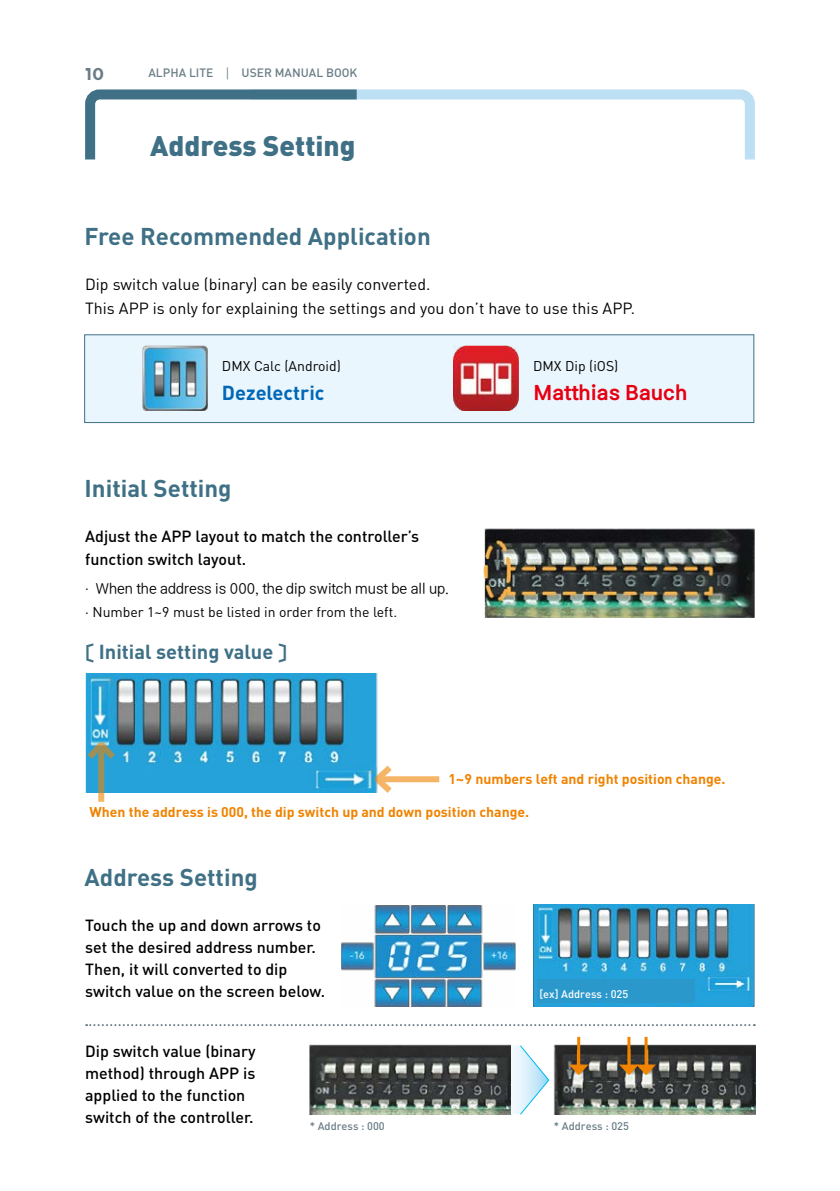
<style>
.page{position:relative;width:840px;height:1191px;background:#fff}
.page>*{position:absolute;margin:0;border:0;box-sizing:border-box;transform-origin:0 0}
.t1{font:900 28px "DIN Pro";color:#3f7085}
.t2{font:700 24px "DIN Pro";color:#3f7085}
.t3{font:700 20px "DIN Pro";color:#3f7085}
.t4{font:20px "NEXON Lv 2 Gothic OTF Bold";color:#e60012}
.t5{font:700 20px "DIN Pro";color:#0068b7}
.t6{font:500 16px/22px "DIN Pro";color:#000}
.t7{font:16px/24px "DIN Pro";color:#000}
.t8{font:16px "Adlinnaka Bold Demo";color:#6a7d87}
.t9{font:700 14px "DIN Pro";color:#f08300}
.t10{font:14px "DIN Pro";color:#000}
.t11{font:14px "NEXON Lv 2 Gothic OTF Regular";color:#000}
.t12{font:500 12px "DIN Pro";color:#6a7d87}
.t13{font:500 11px "DIN Pro";color:#6a7d87}
.t14{font:500 11px "DIN Pro";color:#fff}
.s1{font-family:"NEXON Lv 2 Gothic OTF Medium";font-weight:400}
.s2{font-family:"DIN Pro"}
.s3{font-family:"NEXON Lv 2 Gothic OTF Bold";font-weight:400}
</style>
<div class="page">
<svg style="left:366px;top:89px;width:389px;height:71px"></svg>
<svg style="left:85px;top:89px;width:281px;height:71px"></svg>
<img style="left:483px;top:529px;width:270px;height:88px">
<img style="left:553px;top:1040px;width:201px;height:74px">
<div style="left:84px;top:334px;width:669px;height:89px;background:#eaf6fd;border:1px solid #3f7085"></div>
<img style="left:453px;top:346px;width:65px;height:64px">
<img style="left:143px;top:346px;width:64px;height:64px">
<img style="left:85px;top:673px;width:293px;height:119px">
<svg style="left:98px;top:765px;width:6px;height:36px"></svg>
<svg style="left:85px;top:738px;width:36px;height:27px"></svg>
<div style="left:377px;top:776px;width:62px;height:6px;background:#f6b466"></div>
<svg style="left:370px;top:759px;width:28px;height:34px"></svg>
<svg style="left:86px;top:1024px;width:668px;height:2px"></svg>
<svg style="left:475px;top:1045px;width:74px;height:70px"></svg>
<img style="left:309px;top:1044px;width:201px;height:70px">
<img style="left:341px;top:905px;width:174px;height:101px">
<img style="left:533px;top:904px;width:221px;height:102px">
<div style="left:537px;top:979px;width:157px;height:23px;background:#2b98cc"></div>
<hr style="left:577px;top:1037px;width:3px;height:30px;background:#f08300">
<svg style="left:568px;top:1064px;width:20px;height:11px"></svg>
<hr style="left:627px;top:1037px;width:3px;height:30px;background:#f08300">
<hr style="left:644px;top:1037px;width:3px;height:30px;background:#f08300">
<svg style="left:618px;top:1064px;width:37px;height:11px"></svg>
<p class="t8" style="left:85px;top:67px;width:21px">10</p>
<p class="t12" style="left:148px;top:65px;width:210px">ALPHA LITE <span class="s1">┃</span> USER MANUAL BOOK</p>
<h1 class="t1" style="left:150px;top:127px;width:207px">Address Setting</h1>
<h2 class="t2" style="left:85px;top:220px;width:347px">Free Recommended Application</h2>
<p class="t7" style="left:85px;top:272px;width:551px">Dip switch value (binary) can be easily converted.<br>This APP is only for explaining the settings and you don’t have to use this APP.</p>
<p class="t10" style="left:222px;top:356px;width:120px">DMX Calc (Android)</p>
<p class="t5" style="left:222px;top:379px;width:104px">Dezelectric</p>
<h2 class="t2" style="left:85px;top:472px;width:148px">Initial Setting</h2>
<p class="t6" style="left:85px;top:525px;width:335px">Adjust the APP layout to match the controller’s function switch layout.</p>
<p class="t11" style="left:85px;top:581px;width:365px"><span class="s2">·</span> When the address is 000, the dip switch must be all up.</p>
<p class="t10" style="left:85px;top:602px;width:313px">· Number 1~9 must be listed in order from the left.</p>
<p class="t3" style="left:85px;top:638px;width:203px"><span class="s3">〔</span> Initial setting value <span class="s3">〕</span></p>
<p class="t10" style="left:532px;top:356px;width:87px">DMX Dip (iOS)</p>
<p class="t4" style="left:533px;top:382px;width:155px">Matthias Bauch</p>
<p class="t9" style="left:448px;top:769px;width:278px">1~9 numbers left and right position change.</p>
<p class="t9" style="left:89px;top:803px;width:441px">When the address is 000, the dip switch up and down position change.</p>
<h2 class="t2" style="left:85px;top:860px;width:174px">Address Setting</h2>
<p class="t6" style="left:85px;top:913px;width:241px">Touch the up and down arrows to set the desired address number.<br>Then, it will converted to dip switch value on the screen below.</p>
<p class="t14" style="left:539px;top:987px;width:90px">[ex] Address : 025</p>
<p class="t6" style="left:85px;top:1039px;width:172px">Dip switch value (binary method) through APP is applied to the function switch of the controller.</p>
<p class="t13" style="left:309px;top:1118px;width:76px">* Address : 000</p>
<p class="t13" style="left:553px;top:1118px;width:76px">* Address : 025</p>
</div>
